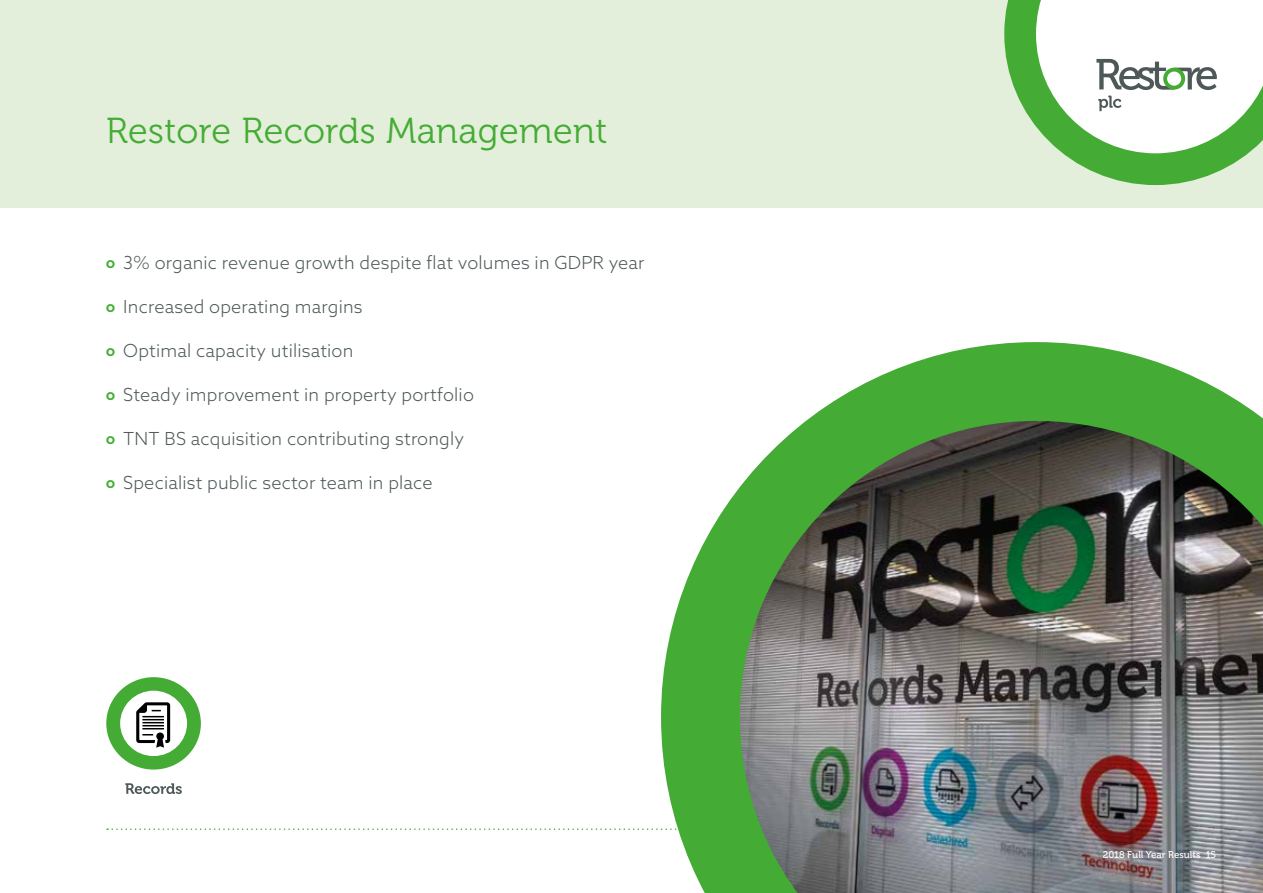
<style>
.page{position:relative;width:1263px;height:893px;background:#fff}
.page>*{position:absolute;margin:0;border:0;box-sizing:border-box;transform-origin:0 0}
.t1{font:36px "Museo 300";letter-spacing:.01em;color:#44ac34}
.t2{font:300 18px "Azo Sans";letter-spacing:.01em;color:#4e5859}
.t3{font:9.75px "Museo 500";color:#fff}
.s1{font-family:"Avant Garde";font-weight:700;font-size:10.5px;color:#44ac34}
</style>
<div class="page">
<div style="left:0;top:0;width:1263px;height:208px;background:#e3efda"></div>
<svg style="left:1004px;top:0;width:219px;height:185px"></svg>
<svg style="left:1020px;top:0;width:243px;height:169px;background:#cce5c8"></svg>
<svg style="left:107px;top:828px;width:554px;height:2px"></svg>
<img style="left:661px;top:342px;width:602px;height:551px">
<svg style="left:106px;top:677px;width:95px;height:93px"></svg>
<svg style="left:125px;top:783px;width:57px;height:11px"></svg>
<h1 class="t1" style="left:106px;top:111px;width:503px">Restore Records Management</h1>
<p class="t2" style="left:106px;top:251px;width:540px"><span class="s1">O</span> 3% organic revenue growth despite flat volumes in GDPR year</p>
<p class="t2" style="left:106px;top:295px;width:258px"><span class="s1">O</span> Increased operating margins</p>
<p class="t2" style="left:106px;top:339px;width:249px"><span class="s1">O</span> Optimal capacity utilisation</p>
<p class="t2" style="left:106px;top:383px;width:369px"><span class="s1">O</span> Steady improvement in property portfolio</p>
<p class="t2" style="left:106px;top:427px;width:359px"><span class="s1">O</span> TNT BS acquisition contributing strongly</p>
<p class="t2" style="left:106px;top:471px;width:328px"><span class="s1">O</span> Specialist public sector team in place</p>
<p class="t3" style="left:1103px;top:850px;width:115px">2018 Full Year Results 15</p>
</div>
